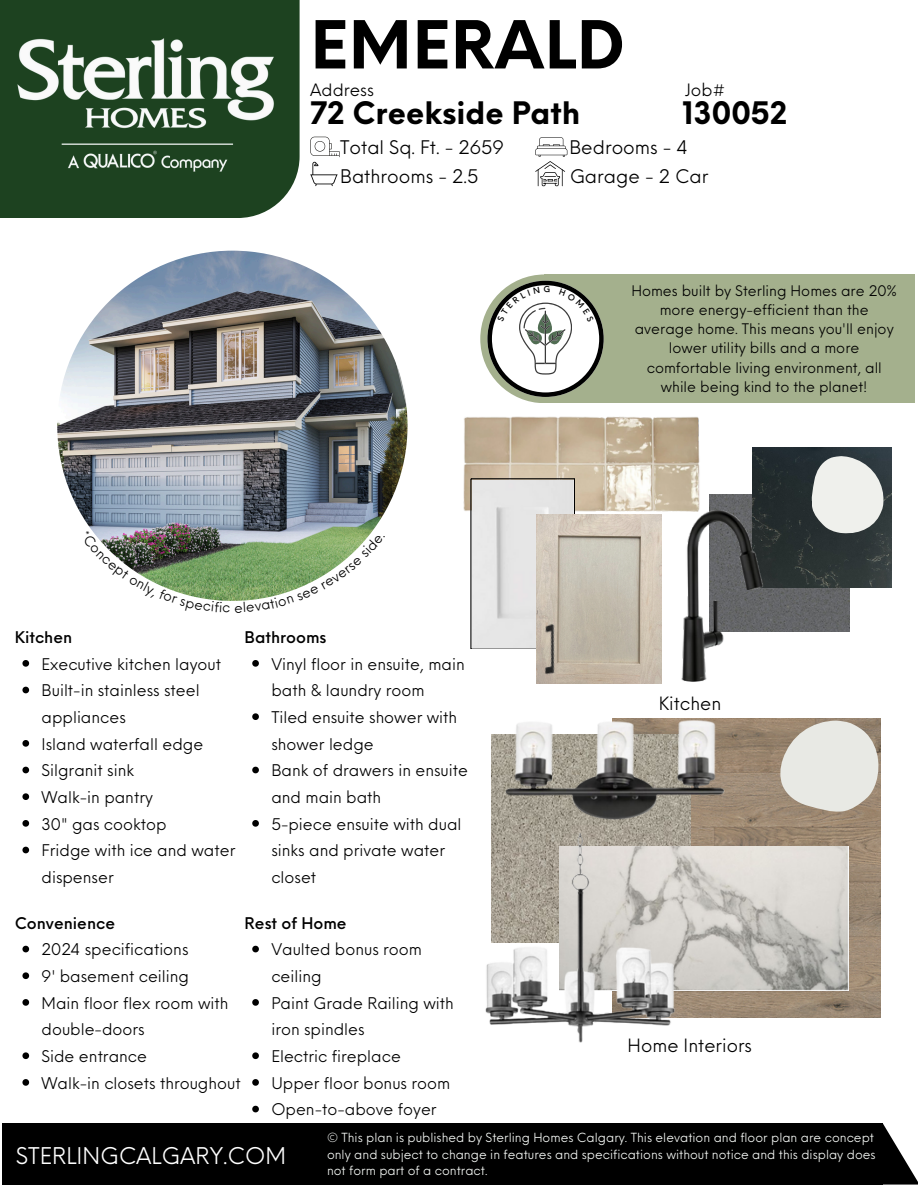
<style>
.page{position:relative;width:918px;height:1188px;background:#fff}
.page>*{position:absolute;margin:0;border:0;box-sizing:border-box;transform-origin:0 0}
.t1{font:700 64.5px "Neue Einstellung";letter-spacing:.01em;color:#000}
.t2{font:700 30.3px "Neue Einstellung";color:#000}
.t3{font:22.5px "Neue Einstellung";color:#fff}
.t4{font:18.3px "Neue Einstellung";color:#000}
.t5{font:17.85px "Neue Einstellung";color:#000}
.t6{font:16.65px "Neue Einstellung";color:#000}
.t7{font:15.75px/26.7px "Neue Einstellung";color:#000}
.t8{font:500 15.75px "Neue Einstellung";color:#000}
.t9{font:14.25px/19.2px "Neue Einstellung";color:#000;text-align:center}
.t10{font:12.3px/16.4px "Neue Einstellung";color:#f6f9f6}
</style>
<div class="page">
<div style="left:0;top:0;width:300px;height:218px;background:#1d4220"></div>
<img style="left:17px;top:38px;width:257px;height:134px">
<div style="left:2px;top:1123px;width:881px;height:62px;background:#000"></div>
<svg style="left:883px;top:1124px;width:35px;height:61px"></svg>
<img style="left:57px;top:251px;width:351px;height:350px;border-radius:50%">
<svg style="left:535px;top:137px;width:32px;height:49px"></svg>
<svg style="left:310px;top:137px;width:30px;height:49px"></svg>
<div style="left:480px;top:274px;width:129px;height:129px;background:#a4b08d;border-radius:50%"></div>
<div style="left:545px;top:274px;width:370px;height:129px;background:#a4b08d"></div>
<img style="left:612px;top:718px;width:268px;height:300px">
<img style="left:491px;top:735px;width:199px;height:111px">
<img style="left:463px;top:417px;width:237px;height:94px">
<img style="left:679px;top:846px;width:169px;height:144px">
<svg style="left:22px;top:660px;width:7px;height:7px"></svg>
<svg style="left:22px;top:687px;width:7px;height:6px"></svg>
<svg style="left:22px;top:740px;width:7px;height:7px"></svg>
<svg style="left:22px;top:767px;width:7px;height:6px"></svg>
<svg style="left:22px;top:793px;width:7px;height:7px"></svg>
<svg style="left:22px;top:820px;width:7px;height:7px"></svg>
<svg style="left:22px;top:847px;width:7px;height:6px"></svg>
<svg style="left:22px;top:946px;width:7px;height:6px"></svg>
<svg style="left:22px;top:972px;width:7px;height:7px"></svg>
<svg style="left:22px;top:999px;width:7px;height:7px"></svg>
<svg style="left:22px;top:1052px;width:7px;height:7px"></svg>
<svg style="left:22px;top:1079px;width:7px;height:7px"></svg>
<svg style="left:252px;top:660px;width:7px;height:7px"></svg>
<svg style="left:252px;top:713px;width:7px;height:7px"></svg>
<svg style="left:252px;top:767px;width:7px;height:6px"></svg>
<svg style="left:252px;top:820px;width:7px;height:7px"></svg>
<svg style="left:252px;top:946px;width:7px;height:6px"></svg>
<svg style="left:252px;top:999px;width:7px;height:7px"></svg>
<svg style="left:252px;top:1052px;width:7px;height:7px"></svg>
<svg style="left:252px;top:1079px;width:7px;height:7px"></svg>
<svg style="left:252px;top:1106px;width:7px;height:6px"></svg>
<img style="left:710px;top:495px;width:139px;height:137px">
<img style="left:753px;top:448px;width:138px;height:139px">
<svg style="left:471px;top:479px;width:103px;height:170px;background:#dfdfde"></svg>
<img style="left:537px;top:515px;width:125px;height:169px">
<img style="left:780px;top:721px;width:98px;height:91px">
<img style="left:810px;top:456px;width:74px;height:80px">
<img style="left:531px;top:622px;width:35px;height:56px">
<img style="left:676px;top:505px;width:94px;height:177px">
<img style="left:505px;top:719px;width:220px;height:102px">
<img style="left:485px;top:822px;width:194px;height:221px">
<svg style="left:487px;top:281px;width:116px;height:116px"></svg>
<img style="left:92px;top:530px;width:281px;height:71px">
<p class="t1" style="left:310px;top:-14px;width:316px">EMERALD</p>
<p class="t6" style="left:310px;top:75px;width:65px">Address</p>
<p class="t6" style="left:685px;top:75px;width:42px">Job#</p>
<h2 class="t2" style="left:310px;top:85px;width:272px">72 Creekside Path</h2>
<h2 class="t2" style="left:682px;top:85px;width:107px">130052</h2>
<h5 class="t4" style="left:340px;top:131px;width:165px">Total Sq. Ft. - 2659</h5>
<h2 class="t4" style="left:340px;top:160px;width:140px">Bathrooms - 2.5</h2>
<h5 class="t4" style="left:569px;top:131px;width:120px">Bedrooms - 4</h5>
<h2 class="t4" style="left:570px;top:160px;width:140px">Garage - 2 Car</h2>
<p class="t9" style="left:631px;top:280px;width:267px">Homes built by Sterling Homes are 20% more energy-efficient than the average home. This means you'll enjoy lower utility bills and a more comfortable living environment, all while being kind to the planet!</p>
<p class="t8" style="left:15px;top:623px;width:59px">Kitchen</p>
<p class="t7" style="left:42px;top:649px;width:181px">Executive kitchen layout</p>
<p class="t7" style="left:42px;top:676px;width:160px">Built-in stainless steel appliances</p>
<h6 class="t7" style="left:42px;top:729px;width:163px">Island waterfall edge</h6>
<p class="t7" style="left:42px;top:756px;width:94px">Silgranit sink</p>
<p class="t7" style="left:42px;top:782px;width:113px">Walk-in pantry</p>
<p class="t7" style="left:42px;top:809px;width:126px">30" gas cooktop</p>
<p class="t7" style="left:42px;top:836px;width:195px">Fridge with ice and water dispenser</p>
<h6 class="t8" style="left:15px;top:909px;width:102px">Convenience</h6>
<p class="t7" style="left:42px;top:935px;width:148px">2024 specifications</p>
<p class="t7" style="left:42px;top:961px;width:149px">9' basement ceiling</p>
<p class="t7" style="left:42px;top:988px;width:188px">Main floor flex room with double-doors</p>
<p class="t7" style="left:42px;top:1041px;width:107px">Side entrance</p>
<p class="t7" style="left:42px;top:1068px;width:201px">Walk-in closets throughout</p>
<h5 class="t8" style="left:245px;top:623px;width:83px">Bathrooms</h5>
<p class="t7" style="left:271px;top:649px;width:195px">Vinyl floor in ensuite, main bath &amp; laundry room</p>
<p class="t7" style="left:271px;top:702px;width:187px">Tiled ensuite shower with shower ledge</p>
<p class="t7" style="left:271px;top:756px;width:198px">Bank of drawers in ensuite and main bath</p>
<p class="t7" style="left:271px;top:809px;width:192px">5-piece ensuite with dual sinks and private water closet</p>
<p class="t8" style="left:245px;top:909px;width:104px">Rest of Home</p>
<p class="t7" style="left:271px;top:935px;width:152px">Vaulted bonus room ceiling</p>
<h5 class="t7" style="left:271px;top:988px;width:184px">Paint Grade Railing with iron spindles</h5>
<h3 class="t7" style="left:271px;top:1041px;width:131px">Electric fireplace</h3>
<p class="t7" style="left:271px;top:1068px;width:180px">Upper floor bonus room<br>Open-to-above foyer</p>
<h3 class="t3" style="left:16px;top:1136px;width:272px">STERLINGCALGARY.COM</h3>
<p class="t5" style="left:659px;top:688px;width:64px">Kitchen</p>
<h6 class="t5" style="left:628px;top:1029px;width:126px">Home Interiors</h6>
<p class="t10" style="left:327px;top:1129px;width:550px">© This plan is published by Sterling Homes Calgary. This elevation and floor plan are concept only and subject to change in features and specifications without notice and this display does not form part of a contract.</p>
</div>
